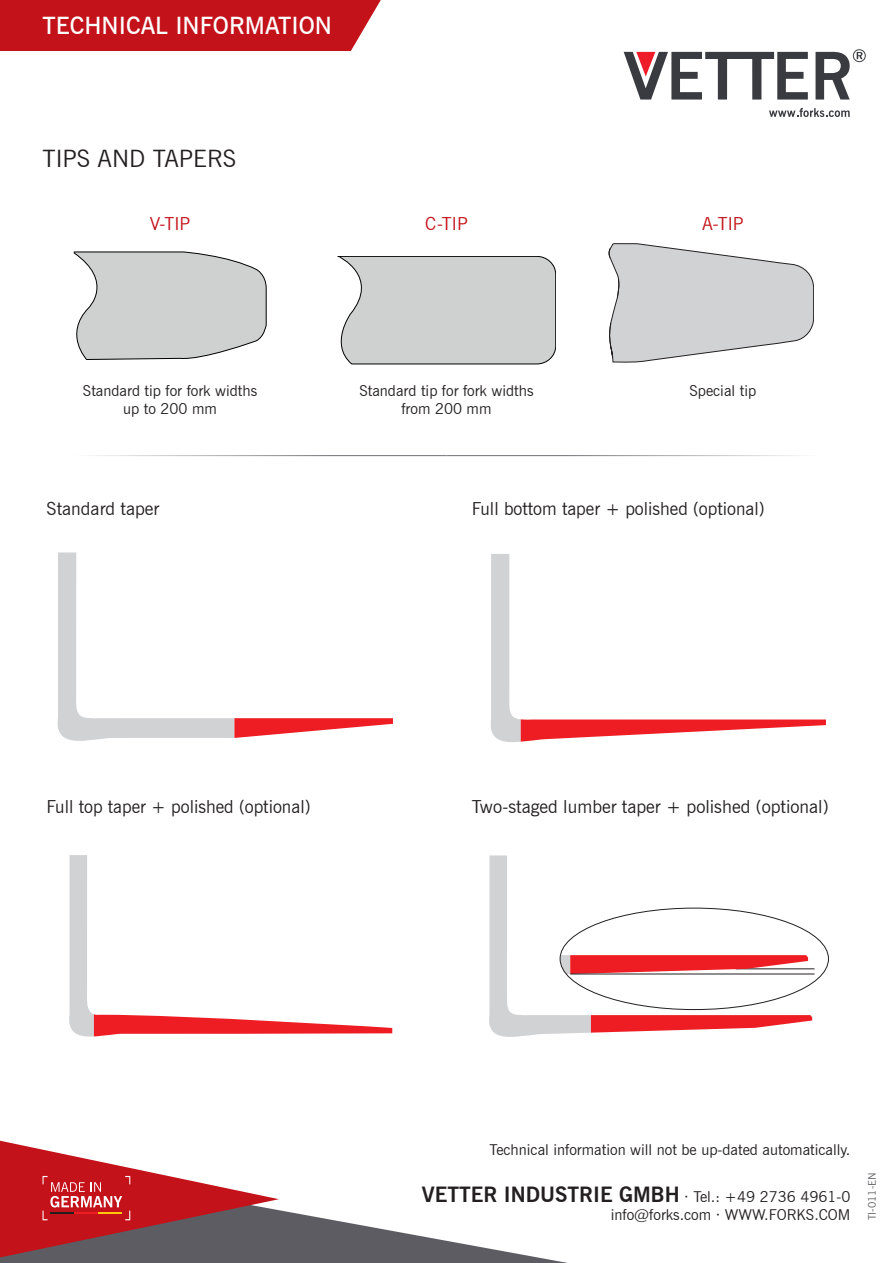
<style>
.page{position:relative;width:893px;height:1263px;background:#fff}
.page>*{position:absolute;margin:0;border:0;box-sizing:border-box;transform-origin:0 0}
.t1{font:600 24px "News Gothic BT";color:#fff}
.t2{font:24px "News Gothic BT";color:#231f20}
.t3{font:700 21px "News Gothic BT";color:#231f20}
.t4{font:18px "News Gothic BT";color:#231f20}
.t5{font:18px "News Gothic BT";color:#c4121a}
.t6{font:15px "News Gothic BT";color:#231f20}
.t7{font:10.5px "News Gothic BT";color:#5c5c62}
.s1{font-weight:400;font-size:15px}
</style>
<div class="page">
<svg style="left:279px;top:1210px;width:289px;height:53px"></svg>
<svg style="left:769px;top:108px;width:81px;height:9px"></svg>
<svg style="left:815px;top:49px;width:51px;height:51px"></svg>
<svg style="left:624px;top:52px;width:184px;height:48px"></svg>
<svg style="left:0;top:1140px;width:279px;height:123px"></svg>
<hr style="left:50px;top:1212px;width:24px;height:2px;background:#231f20">
<hr style="left:75px;top:1212px;width:23px;height:2px;background:#ee1d23">
<hr style="left:99px;top:1212px;width:23px;height:2px;background:#feca0a">
<div style="left:0;top:0;width:381px;height:51px;background:#c4121a"></div>
<svg style="left:609px;top:243px;width:205px;height:119px"></svg>
<svg style="left:74px;top:252px;width:192px;height:108px;background:#d0d2d1"></svg>
<svg style="left:338px;top:256px;width:218px;height:108px;background:#cdcfce"></svg>
<svg style="left:491px;top:554px;width:335px;height:188px"></svg>
<svg style="left:69px;top:855px;width:323px;height:181px"></svg>
<svg style="left:58px;top:552px;width:335px;height:189px"></svg>
<hr style="left:736px;top:968px;width:79px;height:1px;background:#231f20">
<svg style="left:489px;top:855px;width:323px;height:182px"></svg>
<hr style="left:570px;top:974px;width:245px;height:1px;background:#231f20">
<hr style="left:43px;top:455px;width:403px;height:1px;background:#808285">
<hr style="left:446px;top:455px;width:404px;height:1px;background:#808285">
<h1 class="t1" style="left:43px;top:11px;width:291px">TECHNICAL INFORMATION</h1>
<p class="t2" style="left:43px;top:144px;width:195px">TIPS AND TAPERS</p>
<p class="t5" style="left:150px;top:213px;width:42px">V-TIP</p>
<p class="t5" style="left:425px;top:213px;width:44px">C-TIP</p>
<p class="t5" style="left:702px;top:213px;width:43px">A-TIP</p>
<p class="t6" style="left:83px;top:381px;width:176px">Standard tip for fork widths</p>
<p class="t6" style="left:123px;top:399px;width:95px">up to 200 mm</p>
<p class="t6" style="left:359px;top:381px;width:176px">Standard tip for fork widths</p>
<p class="t6" style="left:401px;top:399px;width:91px">from 200 mm</p>
<p class="t6" style="left:689px;top:381px;width:68px">Special tip</p>
<p class="t4" style="left:47px;top:498px;width:114px">Standard taper</p>
<p class="t4" style="left:472px;top:498px;width:294px">Full bottom taper + polished (optional)</p>
<p class="t4" style="left:47px;top:796px;width:265px">Full top taper + polished (optional)</p>
<p class="t4" style="left:472px;top:796px;width:358px">Two-staged lumber taper + polished (optional)</p>
<p class="t6" style="left:490px;top:1141px;width:362px">Technical information will not be up-dated automatically.</p>
<h2 class="t3" style="left:422px;top:1182px;width:430px">VETTER INDUSTRIE GMBH <span class="s1">· Tel.: +49 2736 4961-0</span></h2>
<p class="t6" style="left:611px;top:1206px;width:241px">info@forks.com · WWW.FORKS.COM</p>
<p class="t7" style="left:866px;top:1220px;width:50px;rotate:-90deg">TI-011-EN</p>
</div>
